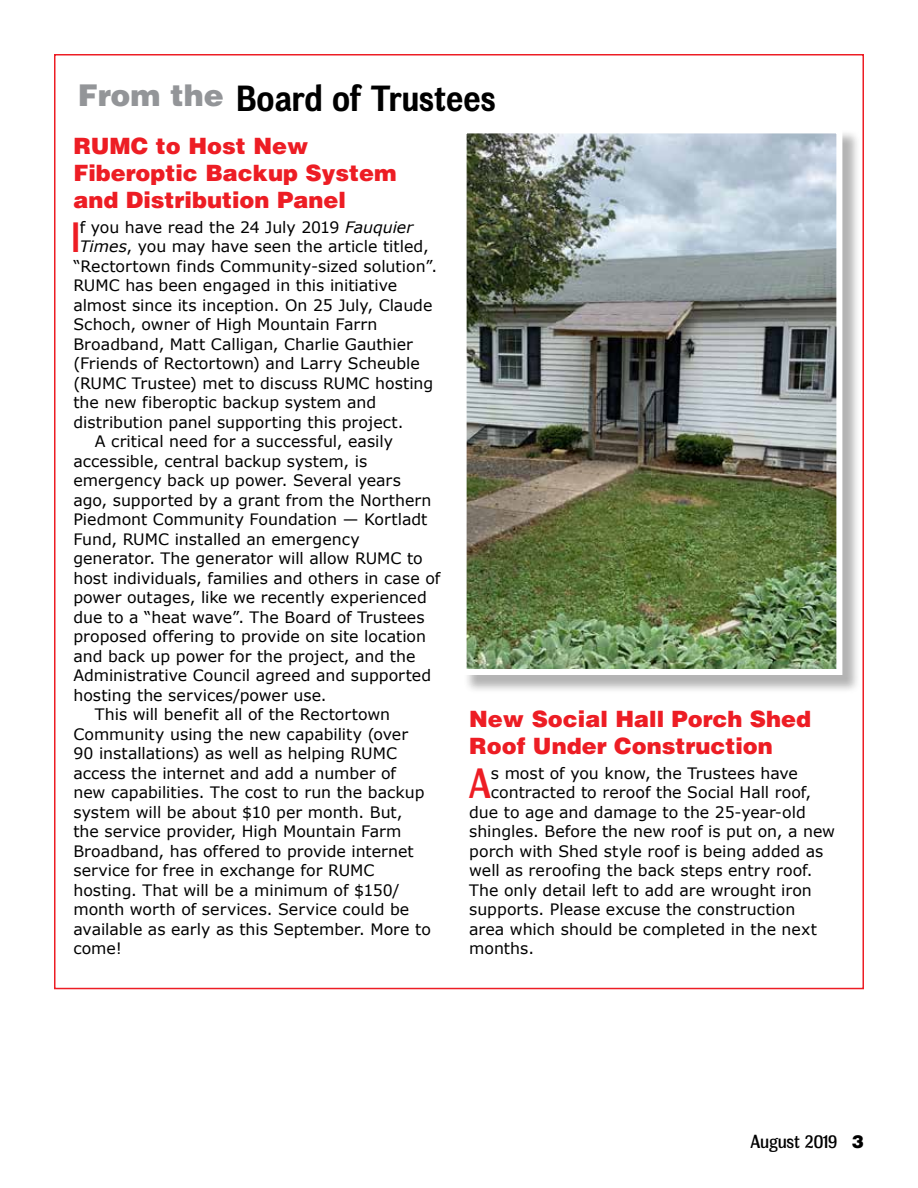
<style>
.page{position:relative;width:918px;height:1188px;background:#fff}
.page>*{position:absolute;margin:0;border:0;box-sizing:border-box;transform-origin:0 0}
.t1{font:40.2px "Meloche Rg";color:#ed1d24}
.t2{font:700 34.5px "Meloche Rg";color:#000}
.t3{font:900 22.5px/27px "Helvetica LT Std";color:#ed1d24}
.t4{font:18px "Meloche Rg";color:#000}
.t5{font:15.75px "Verdana";color:#000}
.s1{font-style:italic}
.s2{font-family:"Helvetica LT Std";font-weight:900}
</style>
<div class="page">
<div style="left:463px;top:130px;width:398px;height:563px;background:#000;opacity:.3"></div>
<img style="left:468px;top:134px;width:367px;height:534px">
<div style="left:461px;top:127px;width:381px;height:548px;border:6px solid #fff"></div>
<h2 class="t2" style="left:78px;top:78px;width:420px"><sup>From</sup> <sup>the</sup> Board of Trustees</h2>
<h3 class="t3" style="left:73px;top:132px;width:325px">RUMC to Host New<br>Fiberoptic Backup System and Distribution Panel</h3>
<h1 class="t1" style="left:71px;top:213px;width:10px">I</h1>
<p class="t5" style="left:80px;top:217px;width:335px">f you have read the 24 July 2019 <span class="s1">Fauquier</span></p>
<p class="t5" style="left:80px;top:236px;width:350px"><span class="s1">Times</span>, you may have seen the article titled,</p>
<p class="t5" style="left:73px;top:256px;width:365px">“Rectortown finds Community-sized solution”.</p>
<p class="t5" style="left:73px;top:275px;width:325px">RUMC has been engaged in this initiative</p>
<p class="t5" style="left:73px;top:295px;width:361px">almost since its inception. On 25 July, Claude</p>
<p class="t5" style="left:73px;top:314px;width:305px">Schoch, owner of High Mountain Farrn</p>
<p class="t5" style="left:73px;top:334px;width:341px">Broadband, Matt Calligan, Charlie Gauthier</p>
<p class="t5" style="left:73px;top:353px;width:348px">(Friends of Rectortown) and Larry Scheuble</p>
<p class="t5" style="left:73px;top:373px;width:361px">(RUMC Trustee) met to discuss RUMC hosting</p>
<p class="t5" style="left:73px;top:392px;width:304px">the new fiberoptic backup system and</p>
<p class="t5" style="left:73px;top:412px;width:332px">distribution panel supporting this project.</p>
<p class="t5" style="left:95px;top:431px;width:300px">A critical need for a successful, easily</p>
<p class="t5" style="left:73px;top:451px;width:295px">accessible, central backup system, is</p>
<p class="t5" style="left:73px;top:470px;width:329px">emergency back up power. Several years</p>
<p class="t5" style="left:73px;top:490px;width:360px">ago, supported by a grant from the Northern</p>
<p class="t5" style="left:73px;top:509px;width:356px">Piedmont Community Foundation — Kortladt</p>
<p class="t5" style="left:73px;top:529px;width:288px">Fund, RUMC installed an emergency</p>
<p class="t5" style="left:73px;top:548px;width:351px">generator. The generator will allow RUMC to</p>
<p class="t5" style="left:73px;top:568px;width:369px">host individuals, families and others in case of</p>
<p class="t5" style="left:73px;top:587px;width:355px">power outages, like we recently experienced</p>
<p class="t5" style="left:73px;top:607px;width:353px">due to a “heat wave”. The Board of Trustees</p>
<p class="t5" style="left:73px;top:626px;width:354px">proposed offering to provide on site location</p>
<p class="t5" style="left:73px;top:646px;width:344px">and back up power for the project, and the</p>
<p class="t5" style="left:73px;top:665px;width:359px">Administrative Council agreed and supported</p>
<p class="t5" style="left:73px;top:685px;width:255px">hosting the services/power use.</p>
<p class="t5" style="left:95px;top:704px;width:297px">This will benefit all of the Rectortown</p>
<p class="t5" style="left:73px;top:724px;width:336px">Community using the new capability (over</p>
<p class="t5" style="left:73px;top:743px;width:325px">90 installations) as well as helping RUMC</p>
<p class="t5" style="left:73px;top:763px;width:324px">access the internet and add a number of</p>
<p class="t5" style="left:73px;top:782px;width:353px">new capabilities. The cost to run the backup</p>
<p class="t5" style="left:73px;top:802px;width:331px">system will be about $10 per month. But,</p>
<p class="t5" style="left:73px;top:821px;width:330px">the service provider, High Mountain Farm</p>
<p class="t5" style="left:73px;top:841px;width:342px">Broadband, has offered to provide internet</p>
<p class="t5" style="left:73px;top:860px;width:303px">service for free in exchange for RUMC</p>
<p class="t5" style="left:73px;top:880px;width:328px">hosting. That will be a minimum of $150/</p>
<p class="t5" style="left:73px;top:899px;width:337px">month worth of services. Service could be</p>
<p class="t5" style="left:73px;top:919px;width:359px">available as early as this September. More to</p>
<p class="t5" style="left:73px;top:938px;width:50px">come!</p>
<h3 class="t3" style="left:469px;top:705px;width:344px">New Social Hall Porch Shed<br>Roof Under Construction</h3>
<h1 class="t1" style="left:469px;top:759px;width:24px">A</h1>
<p class="t5" style="left:491px;top:763px;width:308px">s most of you know, the Trustees have</p>
<p class="t5" style="left:491px;top:782px;width:322px">contracted to reroof the Social Hall roof,</p>
<p class="t5" style="left:469px;top:802px;width:338px">due to age and damage to the 25-year-old</p>
<p class="t5" style="left:469px;top:821px;width:367px">shingles. Before the new roof is put on, a new</p>
<p class="t5" style="left:469px;top:841px;width:356px">porch with Shed style roof is being added as</p>
<p class="t5" style="left:469px;top:860px;width:345px">well as reroofing the back steps entry roof.</p>
<p class="t5" style="left:469px;top:880px;width:344px">The only detail left to add are wrought iron</p>
<p class="t5" style="left:469px;top:899px;width:328px">supports. Please excuse the construction</p>
<p class="t5" style="left:469px;top:919px;width:349px">area which should be completed in the next</p>
<p class="t5" style="left:469px;top:938px;width:66px">months.</p>
<p class="t4" style="left:751px;top:1131px;width:115px">August 2019 <span class="s2">3</span></p>
</div>
